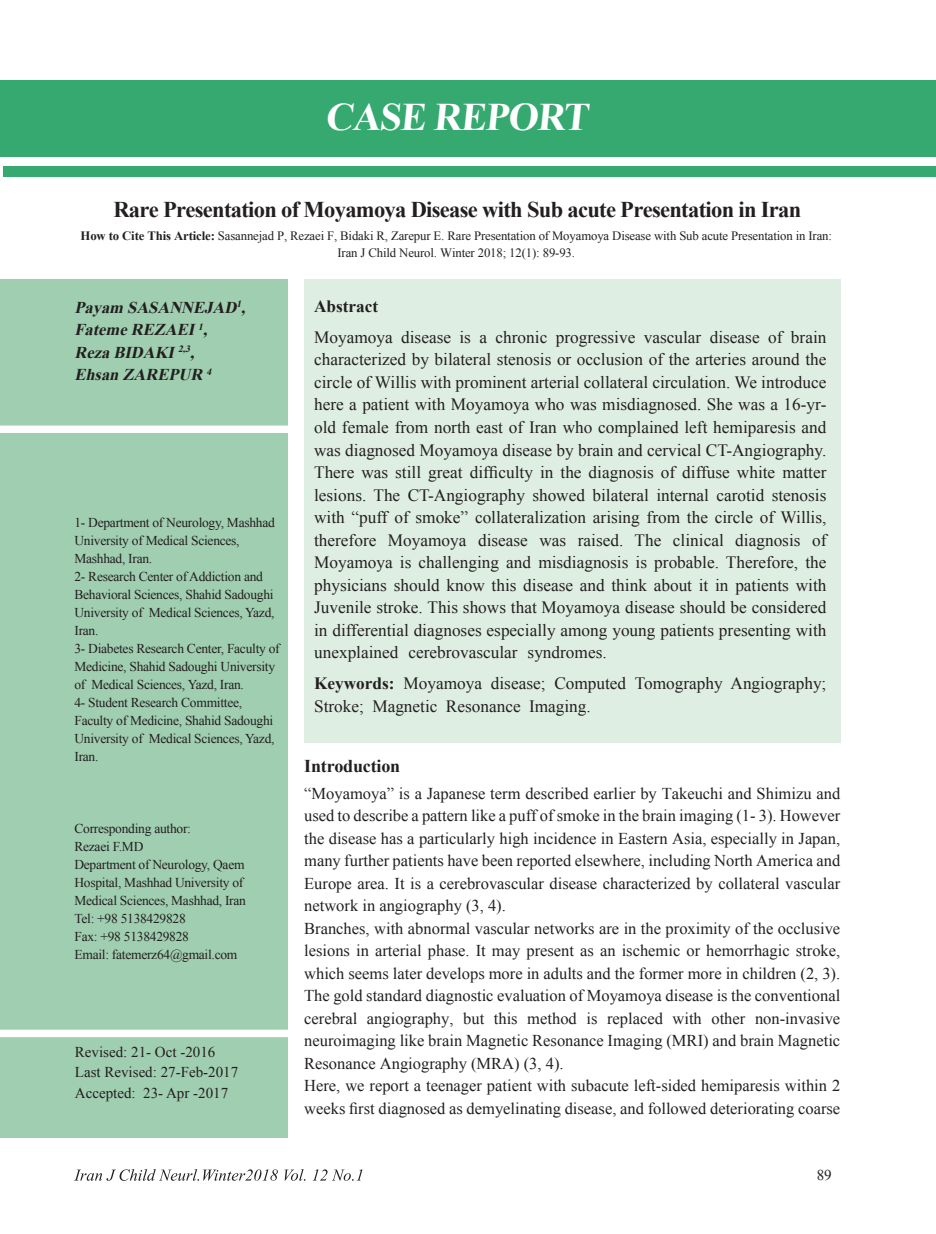
<style>
.page{position:relative;width:936px;height:1234px;background:#fff}
.page>*{position:absolute;margin:0;border:0;box-sizing:border-box;transform-origin:0 0}
.t1{font:700 39px "Times New Roman";color:#fff}
.t2{font:700 22.5px "Times New Roman";letter-spacing:-.03em;color:#231f20}
.Titr{font:700 18px "Times New Roman";letter-spacing:-.01em;color:#231f20}
.t3{font:17.25px/22.5px "Times New Roman";color:#231f20;text-align:justify}
.t4{font:700 17.25px "Times New Roman";color:#231f20}
.Text_Latin{font:16.5px/22.5px "Times New Roman";color:#231f20;text-align:justify}
.t5{font:italic 700 16.5px "Times New Roman";color:#231f20}
.t6{font:15px "Times New Roman";color:#231f20}
.t7{font:13.5px/18px "Times New Roman";letter-spacing:-.02em;color:#231f20}
.t8{font:12.75px/16.5px "Times New Roman";letter-spacing:-.01em;color:#231f20;text-align:center}
.s1{font-weight:700}
</style>
<div class="page">
<svg style="left:75px;top:1169px;width:287px;height:11px"></svg>
<div style="left:304px;top:279px;width:536px;height:463px;background:#dfeee3"></div>
<div style="left:0;top:279px;width:287px;height:859px;background:#a0ceb0"></div>
<div style="left:0;top:80px;width:935px;height:76px;background:#35a96f"></div>
<div style="left:3px;top:167px;width:932px;height:10px;background:#35a96f"></div>
<div style="left:0;top:425px;width:293px;height:8px;background:#fff"></div>
<div style="left:0;top:1029px;width:299px;height:7px;background:#fff"></div>
<p class="t1" style="left:325px;top:90px;width:270px">CASE REPORT</p>
<p class="t2" style="left:113px;top:194px;width:689px">Rare Presentation of Moyamoya Disease with Sub acute Presentation in Iran</p>
<p class="t8" style="left:80px;top:228px;width:753px"><span class="s1">How to Cite This Article:</span> Sasannejad P, Rezaei F, Bidaki R, Zarepur E. Rare Presentation of Moyamoya Disease with Sub acute Presentation in Iran:<br>Iran J Child Neurol. Winter 2018; 12(1): 89-93.</p>
<p class="t5" style="left:74px;top:296px;width:177px">Payam SASANNEJAD<sup>1</sup>,</p>
<p class="t5" style="left:74px;top:318px;width:139px">FatemeREZAEI<sup>1</sup>,</p>
<p class="t5" style="left:74px;top:341px;width:126px">RezaBIDAKI<sup>2,3</sup>,</p>
<p class="t5" style="left:74px;top:363px;width:141px">Ehsan ZAREPUR <sup>4</sup></p>
<p class="t7" style="left:74px;top:513px;width:202px">1- Department of Neurology, Mashhad<br>University of Medical Sciences,<br>Mashhad, Iran.</p>
<p class="t7" style="left:74px;top:567px;width:201px">2- Research Center of Addiction and<br>Behavioral Sciences, Shahid Sadoughi<br>University of Medical Sciences, Yazd,<br>Iran.</p>
<p class="t7" style="left:74px;top:639px;width:207px">3- Diabetes Research Center, Faculty of<br>Medicine, Shahid Sadoughi University of Medical Sciences, Yazd, Iran.</p>
<p class="t7" style="left:74px;top:693px;width:201px">4- Student Research Committee,<br>Faculty of Medicine, Shahid Sadoughi<br>University of Medical Sciences, Yazd,<br>Iran.</p>
<p class="t7" style="left:74px;top:819px;width:118px">Corresponding author:</p>
<p class="t7" style="left:74px;top:837px;width:70px">Rezaei F.MD</p>
<p class="t7" style="left:74px;top:855px;width:173px">Department of Neurology, Qaem<br>Hospital, Mashhad University of<br>Medical Sciences, Mashhad, Iran</p>
<p class="t7" style="left:74px;top:909px;width:113px">Tel: +98 5138429828</p>
<p class="t7" style="left:74px;top:927px;width:116px">Fax: +98 5138429828</p>
<p class="t7" style="left:74px;top:945px;width:164px">Email: fatemerz64@gmail.com</p>
<p class="t6" style="left:75px;top:1041px;width:142px">Revised: 21- Oct -2016</p>
<p class="t6" style="left:75px;top:1061px;width:165px">Last Revised: 27-Feb-2017</p>
<p class="t6" style="left:75px;top:1082px;width:155px">Accepted: 23- Apr -2017</p>
<p class="t4" style="left:314px;top:294px;width:66px">Abstract</p>
<p class="t3" style="left:314px;top:325px;width:514px">Moyamoya disease is a chronic progressive vascular disease of brain characterized by bilateral stenosis or occlusion of the arteries around the circle of Willis with prominent arterial collateral circulation. We introduce here a patient with Moyamoya who was misdiagnosed. She was a 16-yr&shy;old female from north east of Iran who complained left hemiparesis and was diagnosed Moyamoya disease by brain and cervical CT-Angiography.<br>There was still great difficulty in the diagnosis of diffuse white matter lesions. The CT-Angiography showed bilateral internal carotid stenosis with “puff of smoke” collateralization arising from the circle of Willis, therefore Moyamoya disease was raised. The clinical diagnosis of Moyamoya is challenging and misdiagnosis is probable. Therefore, the physicians should know this disease and think about it in patients with Juvenile stroke. This shows that Moyamoya disease should be considered in differential diagnoses especially among young patients presenting with unexplained cerebrovascular syndromes.</p>
<p class="t3" style="left:314px;top:671px;width:514px"><span class="s1">Keywords:</span> Moyamoya disease; Computed Tomography Angiography;<br>Stroke; Magnetic Resonance Imaging.</p>
<p class="Titr" style="left:304px;top:753px;width:98px">Introduction</p>
<p class="Text_Latin" style="left:304px;top:781px;width:537px">“Moyamoya” is a Japanese term described earlier by Takeuchi and Shimizu and used to describe a pattern like a puff of smoke in the brain imaging (1- 3). However the disease has a particularly high incidence in Eastern Asia, especially in Japan, many further patients have been reported elsewhere, including North America and Europe area. It is a cerebrovascular disease characterized by collateral vascular network in angiography (3, 4).</p>
<p class="Text_Latin" style="left:304px;top:916px;width:537px">Branches, with abnormal vascular networks are in the proximity of the occlusive lesions in arterial phase. It may present as an ischemic or hemorrhagic stroke, which seems later develops more in adults and the former more in children (2, 3).<br>The gold standard diagnostic evaluation of Moyamoya disease is the conventional cerebral angiography, but this method is replaced with other non-invasive neuroimaging like brain Magnetic Resonance Imaging (MRI) and brain Magnetic Resonance Angiography (MRA) (3, 4).</p>
<p class="Text_Latin" style="left:304px;top:1073px;width:537px">Here, we report a teenager patient with subacute left-sided hemiparesis within 2 weeks first diagnosed as demyelinating disease, and followed deteriorating coarse</p>
<p class="t6" style="left:816px;top:1164px;width:16px">89</p>
</div>
